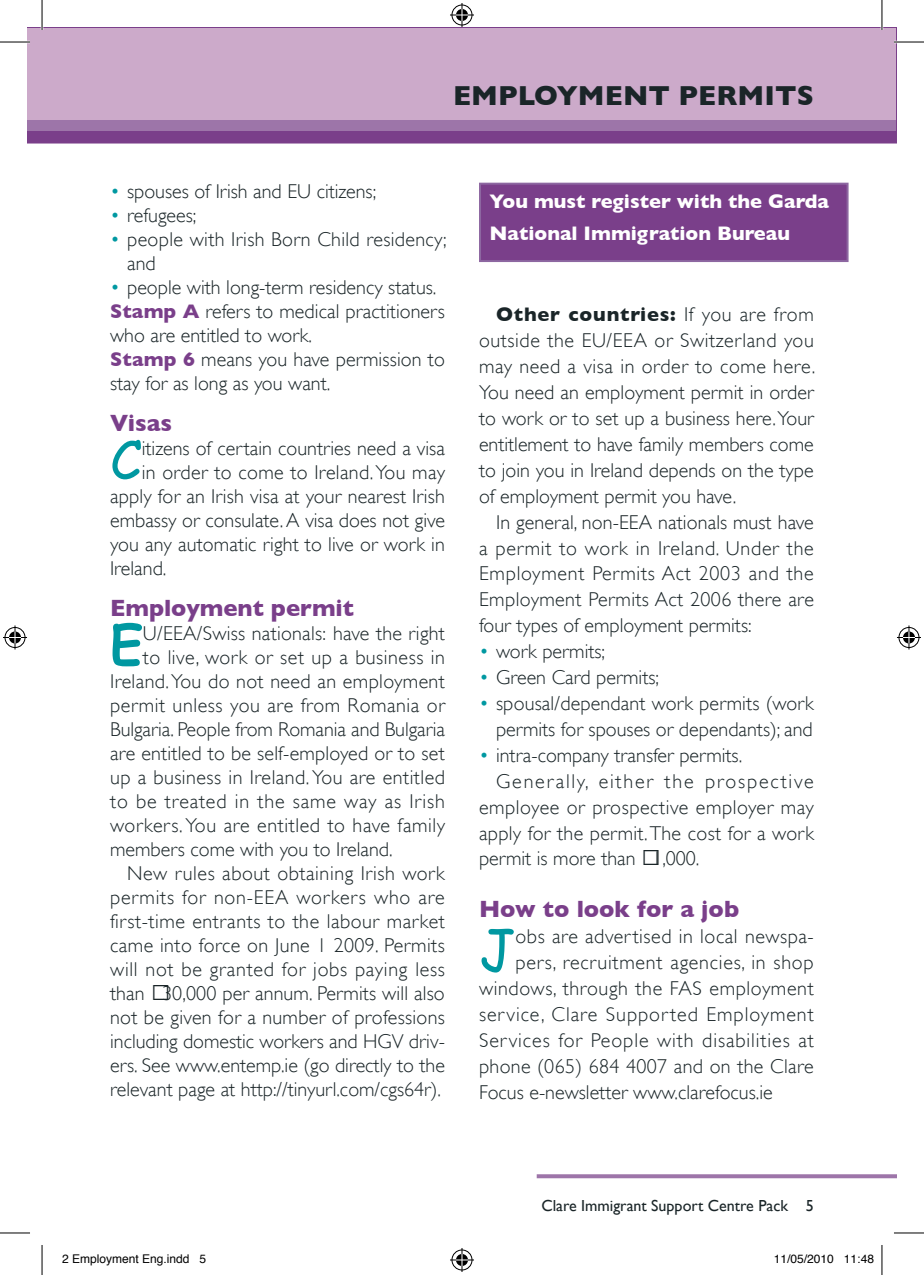
<style>
.page{position:relative;width:924px;height:1275px;background:#fff}
.page>*{position:absolute;margin:0;border:0;box-sizing:border-box;transform-origin:0 0}
.t1{font:54.8px "Comic Sans MS";color:#0098a1}
.t2{font:52.4px "Comic Sans MS";color:#0098a1}
.t3{font:700 52.4px "Comic Sans MS";color:#0098a1}
.t4{font:700 28px "Gill Sans";letter-spacing:.005em;color:#1a2528}
.t5{font:700 24px "Gill Sans";color:#7a3f8a}
.t6{font:300 20px/25.8px "Gill Sans";letter-spacing:.01em;color:#1a2528}
.t7{font:300 20px "Gill Sans";letter-spacing:.03em;color:#1a2528}
.t8{font:300 20px "Gill Sans";letter-spacing:.045em;color:#1a2528}
.t9{font:300 20px "Gill Sans";letter-spacing:.035em;color:#1a2528}
.t10{font:300 20px "Gill Sans";letter-spacing:.04em;color:#1a2528}
.t11{font:700 20px/32px "Gill Sans";color:#fff}
.t12{font:300 20px "Gill Sans";letter-spacing:.09em;color:#1a2528}
.t13{font:16px "Gill Sans";color:#1a2528}
.t14{font:12px "Helvetica";color:#000}
.s1{color:#0098a1}
.s2{font-weight:700;color:#7a3f8a}
.s3{font-weight:700}
</style>
<div class="page">
<svg style="left:28px;top:131px;width:867px;height:13px;background:#7e468e"></svg>
<div style="left:28px;top:28px;width:867px;height:103px;background:#9d75a9"></div>
<div style="left:28px;top:28px;width:867px;height:91px;background:#ccaaca"></div>
<svg style="left:536px;top:1174px;width:359px;height:4px"></svg>
<div style="left:480px;top:184px;width:367px;height:77px;background:#7a3f8a"></div>
<div style="left:479px;top:183px;width:369px;height:79px;border:2px solid #8d67a1"></div>
<hr style="left:0;top:41px;width:30px;height:2px;background:#fff">
<hr style="left:893px;top:41px;width:30px;height:2px;background:#fff">
<hr style="left:41px;top:0;width:2px;height:30px;background:#fff">
<hr style="left:880px;top:0;width:2px;height:30px;background:#fff">
<hr style="left:0;top:42px;width:30px;height:1px;background:#000">
<hr style="left:893px;top:42px;width:30px;height:1px;background:#000">
<hr style="left:0;top:1232px;width:30px;height:1px;background:#000">
<hr style="left:893px;top:1232px;width:30px;height:1px;background:#000">
<hr style="left:42px;top:0;width:1px;height:30px;background:#000">
<hr style="left:42px;top:1245px;width:1px;height:30px;background:#000">
<hr style="left:881px;top:0;width:1px;height:30px;background:#000">
<hr style="left:881px;top:1245px;width:1px;height:30px;background:#000">
<svg style="left:450px;top:3px;width:24px;height:24px"></svg>
<svg style="left:450px;top:1248px;width:24px;height:24px"></svg>
<svg style="left:3px;top:625px;width:24px;height:24px"></svg>
<svg style="left:897px;top:625px;width:23px;height:24px"></svg>
<h3 class="t4" style="left:453px;top:79px;width:246px">Employment per</h3>
<h3 class="t4" style="left:737px;top:79px;width:44px">mits</h3>
<p class="t6" style="left:110px;top:178px;width:267px"><span class="s1">•</span> spouses of Irish and EU citizens;</p>
<p class="t6" style="left:110px;top:202px;width:88px"><span class="s1">•</span> refugees;</p>
<p class="t6" style="left:127px;top:227px;width:321px;line-height:24px;text-indent:-17px"><span class="s1">•</span> people with Irish Born Child residency; and</p>
<p class="t6" style="left:110px;top:275px;width:336px;line-height:24px"><span class="s1">•</span> people with long-term residency status.<br><span class="s2">Stamp A</span> refers to medical practitioners who are entitled to work.<br><span class="s2">Stamp 6</span> means you have permission to stay for as long as you want.</p>
<p class="t5" style="left:110px;top:408px;width:64px">Visas</p>
<h2 class="t2" style="left:110px;top:421px;width:33px">C</h2>
<p class="t6" style="left:142px;top:435px;width:305px">itizens of certain countries need a visa</p>
<p class="t6" style="left:142px;top:459px;width:305px">in order to come to Ireland. You may</p>
<p class="t6" style="left:110px;top:483px;width:336px">apply for an Irish visa at your nearest Irish</p>
<p class="t6" style="left:110px;top:507px;width:336px">embassy or consulate. A visa does not give</p>
<p class="t6" style="left:110px;top:531px;width:336px">you any automatic right to live or work in</p>
<p class="t6" style="left:110px;top:555px;width:58px">Ireland.</p>
<p class="t5" style="left:110px;top:593px;width:245px">Employment permit</p>
<h2 class="t3" style="left:110px;top:606px;width:34px">E</h2>
<p class="t6" style="left:143px;top:620px;width:303px">U/EEA/Swiss nationals: have the right</p>
<p class="t7" style="left:143px;top:645px;width:303px">to live, work or set up a business in</p>
<p class="t6" style="left:110px;top:668px;width:336px">Ireland. You do not need an employment</p>
<p class="t7" style="left:110px;top:693px;width:336px">permit unless you are from Romania or</p>
<p class="t6" style="left:110px;top:716px;width:336px">Bulgaria. People from Romania and Bulgaria</p>
<p class="t6" style="left:110px;top:740px;width:336px">are entitled to be self-employed or to set</p>
<p class="t6" style="left:110px;top:764px;width:336px">up a business in Ireland. You are entitled</p>
<p class="t10" style="left:110px;top:789px;width:336px">to be treated in the same way as Irish</p>
<p class="t7" style="left:110px;top:813px;width:336px">workers. You are entitled to have family</p>
<p class="t6" style="left:110px;top:836px;width:284px">members come with you to Ireland.</p>
<p class="t7" style="left:127px;top:861px;width:319px">New rules about obtaining Irish work</p>
<p class="t10" style="left:110px;top:885px;width:336px">permits for non-EEA workers who are</p>
<p class="t7" style="left:110px;top:909px;width:336px">first-time entrants to the labour market</p>
<p class="t6" style="left:110px;top:932px;width:336px">came into force on June 1 2009. Permits</p>
<p class="t9" style="left:110px;top:957px;width:336px">will not be granted for jobs paying less</p>
<p class="t6" style="left:110px;top:980px;width:336px">than €30,000 per annum. Permits will also</p>
<p class="t6" style="left:110px;top:1004px;width:336px">not be given for a number of professions</p>
<p class="t6" style="left:110px;top:1028px;width:336px">including domestic workers and HGV driv-</p>
<p class="t6" style="left:110px;top:1052px;width:336px">ers. See www.entemp.ie (go directly to the</p>
<p class="t6" style="left:110px;top:1076px;width:332px">relevant page at http://tinyurl.com/cgs64r).</p>
<p class="t11" style="left:489px;top:185px;width:341px">You must register with the Garda<br>National Immigration Bureau</p>
<p class="t6" style="left:479px;top:302px;width:337px;text-align:justify;text-indent:17px"><span class="s3">Other countries:</span> If you are from outside the EU/EEA or Switzerland you may need a visa in order to come here.<br>You need an employment permit in order to work or to set up a business here. Your entitlement to have family members come to join you in Ireland depends on the type of employment permit you have.</p>
<p class="t6" style="left:479px;top:509px;width:336px;text-align:justify;text-indent:17px">In general, non-EEA nationals must have a permit to work in Ireland. Under the Employment Permits Act 2003 and the Employment Permits Act 2006 there are four types of employment permits:</p>
<p class="t6" style="left:479px;top:638px;width:128px"><span class="s1">•</span> work permits;</p>
<p class="t6" style="left:479px;top:664px;width:181px"><span class="s1">•</span> Green Card permits;</p>
<p class="t6" style="left:479px;top:690px;width:336px;text-align:right"><span class="s1">•</span> spousal/dependant work permits (work permits for spouses or dependants); and</p>
<p class="t6" style="left:479px;top:742px;width:264px"><span class="s1">•</span> intra-company transfer permits.</p>
<p class="t12" style="left:496px;top:769px;width:319px">Generally, either the prospective</p>
<p class="t7" style="left:479px;top:795px;width:336px">employee or prospective employer may</p>
<p class="t6" style="left:479px;top:820px;width:336px">apply for the permit. The cost for a work</p>
<p class="t6" style="left:479px;top:846px;width:222px">permit is more than €1,000.</p>
<p class="t5" style="left:479px;top:895px;width:262px">How to look for a job</p>
<h1 class="t1" style="left:479px;top:909px;width:38px">J</h1>
<p class="t6" style="left:515px;top:923px;width:299px">obs are advertised in local newspa-</p>
<p class="t9" style="left:515px;top:951px;width:299px">pers, recruitment agencies, in shop</p>
<p class="t7" style="left:479px;top:977px;width:336px">windows, through the FAS employment</p>
<p class="t8" style="left:479px;top:1003px;width:336px">service, Clare Supported Employment</p>
<p class="t8" style="left:479px;top:1029px;width:336px">Services for People with disabilities at</p>
<p class="t6" style="left:479px;top:1053px;width:336px">phone (065) 684 4007 and on the Clare</p>
<p class="t6" style="left:479px;top:1079px;width:295px">Focus e-newsletter www.clarefocus.ie</p>
<p class="t13" style="left:541px;top:1196px;width:274px">Clare Immigrant Support Centre Pack 5</p>
<p class="t14" style="left:62px;top:1249px;width:146px">2 Employment Eng.indd 5</p>
<p class="t14" style="left:773px;top:1249px;width:102px">11/05/2010 11:48</p>
</div>
